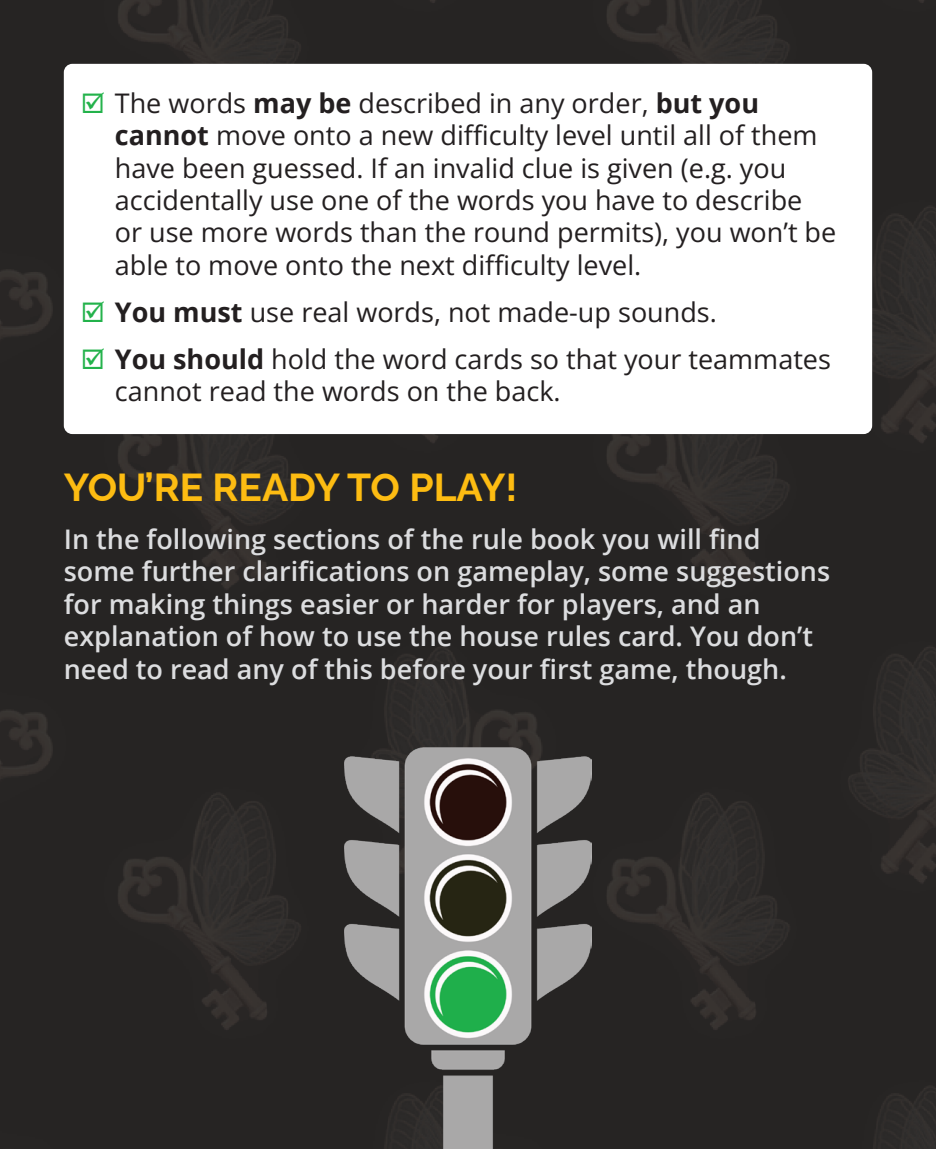
<style>
.page{position:relative;width:936px;height:1149px;background:#fff}
.page>*{position:absolute;margin:0;border:0;box-sizing:border-box;transform-origin:0 0}
.LOQ_Rules{font:100 39px "Raleway";color:#fdbc12}
.t1{font:27px/32.4px "Open Sans";color:#231f20}
.LOQ_Rules-2{font:600 27px/32.4px "Open Sans";color:#dcdddf}
.s1{font-weight:700}
</style>
<div class="page">
<img style="left:0;top:0;width:935px;height:1148px">
<div style="left:64px;top:64px;width:808px;height:370px;background:#fff;border-radius:9px"></div>
<img style="left:345px;top:747px;width:246px;height:401px">
<p class="t1" style="left:115px;top:86px;width:723px">The words <span class="s1">may be</span> described in any order, <span class="s1">but you cannot</span> move onto a new difficulty level until all of them have been guessed. If an invalid clue is given (e.g. you accidentally use one of the words you have to describe or use more words than the round permits), you won’t be able to move onto the next difficulty level.</p>
<p class="t1" style="left:115px;top:295px;width:603px"><span class="s1">You must</span> use real words, not made-up sounds.</p>
<p class="t1" style="left:115px;top:342px;width:717px"><span class="s1">You should</span> hold the word cards so that your teammates cannot read the words on the back.</p>
<p class="LOQ_Rules" style="left:64px;top:456px;width:455px">YOU’RE READY TO PLAY!</p>
<p class="LOQ_Rules-2" style="left:64px;top:522px;width:768px">In the following sections of the rule book you will find some further clarifications on gameplay, some suggestions for making things easier or harder for players, and an explanation of how to use the house rules card. You don’t need to read any of this before your first game, though.</p>
</div>
